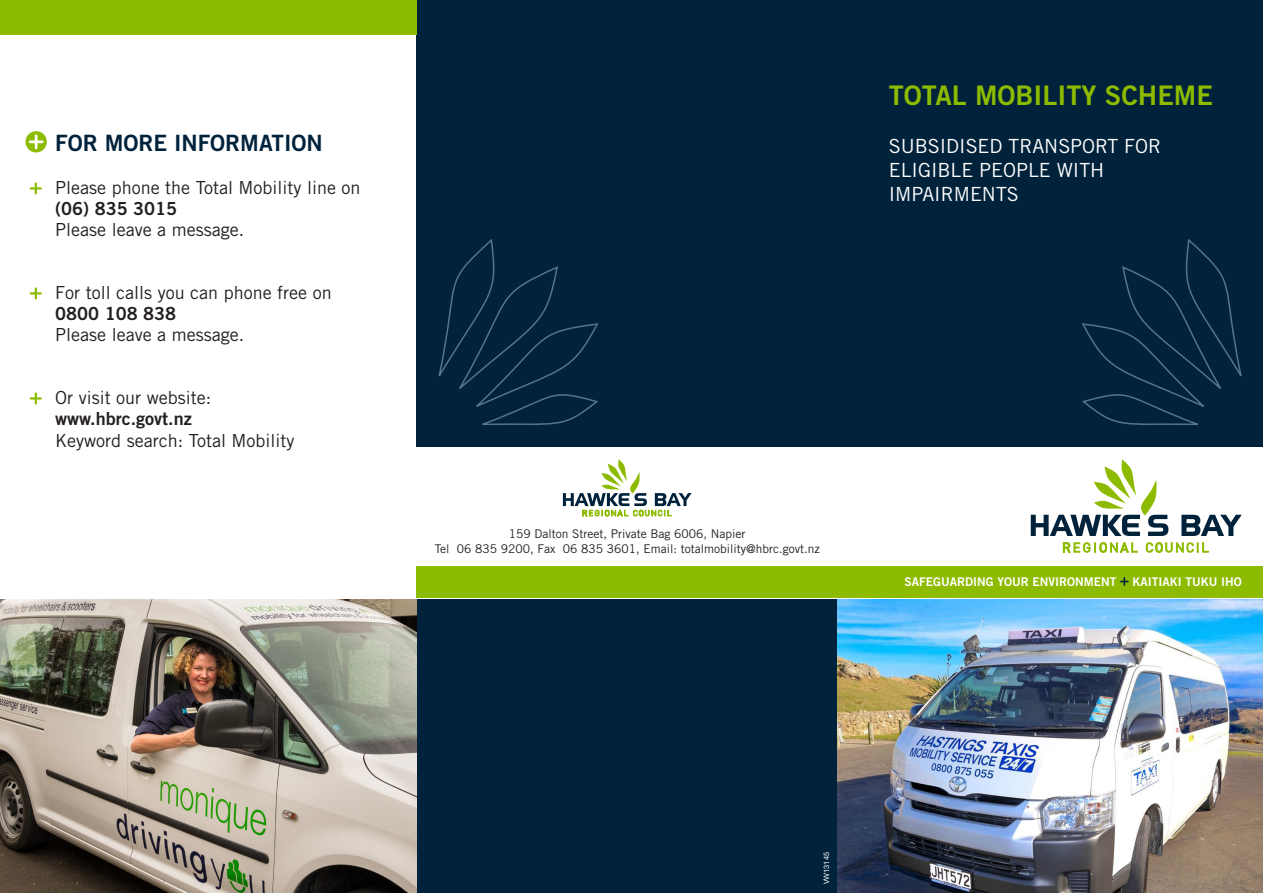
<style>
.page{position:relative;width:1263px;height:893px;background:#fff}
.page>*{position:absolute;margin:0;border:0;box-sizing:border-box;transform-origin:0 0}
.t1{font:27px "Trade Gothic LT Std Bd 2";color:#8dbb00}
.t2{font:22.5px "Trade Gothic LT Std Bd 2";color:#00223b}
.t3{font:19.5px "Trade Gothic LT Std";color:#fff}
.t4{font:18px "Trade Gothic LT Std";color:#231f20}
.t5{font:18px "Trade Gothic LT Std Bd 2";color:#231f20}
.t6{font:12px "Trade Gothic LT Std";color:#231f20}
.t7{font:12px "Trade Gothic LT Std Bd 2";color:#fff}
.t8{font:7.5px "Helvetica Neue LT Std";color:#fff}
</style>
<div class="page">
<svg style="left:1181px;top:515px;width:61px;height:21px"></svg>
<svg style="left:1063px;top:542px;width:75px;height:10px"></svg>
<svg style="left:1145px;top:542px;width:64px;height:10px"></svg>
<svg style="left:1031px;top:459px;width:137px;height:77px"></svg>
<div style="left:417px;top:600px;width:421px;height:293px;background:#00223b"></div>
<div style="left:417px;top:566px;width:846px;height:31px;background:#8dbb00"></div>
<div style="left:417px;top:0;width:846px;height:446px;background:#00223b"></div>
<div style="left:0;top:0;width:417px;height:34px;background:#8dbb00"></div>
<svg style="left:1120px;top:577px;width:9px;height:9px"></svg>
<svg style="left:1082px;top:239px;width:160px;height:186px"></svg>
<svg style="left:438px;top:239px;width:160px;height:186px"></svg>
<svg style="left:563px;top:459px;width:129px;height:57px"></svg>
<div style="left:26px;top:131px;width:21px;height:21px;background:#8dbb00;border-radius:50%"></div>
<svg style="left:29px;top:134px;width:15px;height:15px"></svg>
<svg style="left:30px;top:182px;width:12px;height:12px"></svg>
<svg style="left:30px;top:287px;width:12px;height:12px"></svg>
<svg style="left:30px;top:392px;width:12px;height:12px"></svg>
<img style="left:838px;top:600px;width:425px;height:293px">
<img style="left:0;top:600px;width:417px;height:293px">
<p class="t2" style="left:55px;top:129px;width:269px">FOR MORE INFORMATION</p>
<p class="t4" style="left:55px;top:177px;width:307px">Please phone the Total Mobility line on</p>
<p class="t5" style="left:55px;top:198px;width:123px">(06) 835 3015</p>
<p class="t4" style="left:55px;top:219px;width:190px">Please leave a message.</p>
<p class="t4" style="left:55px;top:282px;width:278px">For toll calls you can phone free on</p>
<p class="t5" style="left:55px;top:303px;width:122px">0800 108 838</p>
<p class="t4" style="left:55px;top:324px;width:190px">Please leave a message.</p>
<p class="t4" style="left:55px;top:387px;width:157px">Or visit our website:</p>
<p class="t5" style="left:55px;top:408px;width:138px">www.hbrc.govt.nz</p>
<p class="t4" style="left:55px;top:429px;width:241px">Keyword search: Total Mobility</p>
<p class="t1" style="left:889px;top:78px;width:326px">TOTAL MOBILITY SCHEME</p>
<p class="t3" style="left:889px;top:134px;width:274px">SUBSIDISED TRANSPORT FOR</p>
<p class="t3" style="left:889px;top:158px;width:217px">ELIGIBLE PEOPLE WITH</p>
<p class="t3" style="left:889px;top:182px;width:131px">IMPAIRMENTS</p>
<p class="t6" style="left:509px;top:526px;width:238px">159 Dalton Street, Private Bag 6006, Napier</p>
<p class="t6" style="left:435px;top:541px;width:387px">Tel 06 835 9200, Fax 06 835 3601, Email: totalmobility@hbrc.govt.nz</p>
<p class="t7" style="left:904px;top:574px;width:214px">SAFEGUARDING YOUR ENVIRONMENT</p>
<p class="t7" style="left:1132px;top:574px;width:111px">KAITIAKI TUKU IHO</p>
<p class="t8" style="left:822px;top:884px;width:34px;rotate:-90deg">VW13145</p>
</div>
